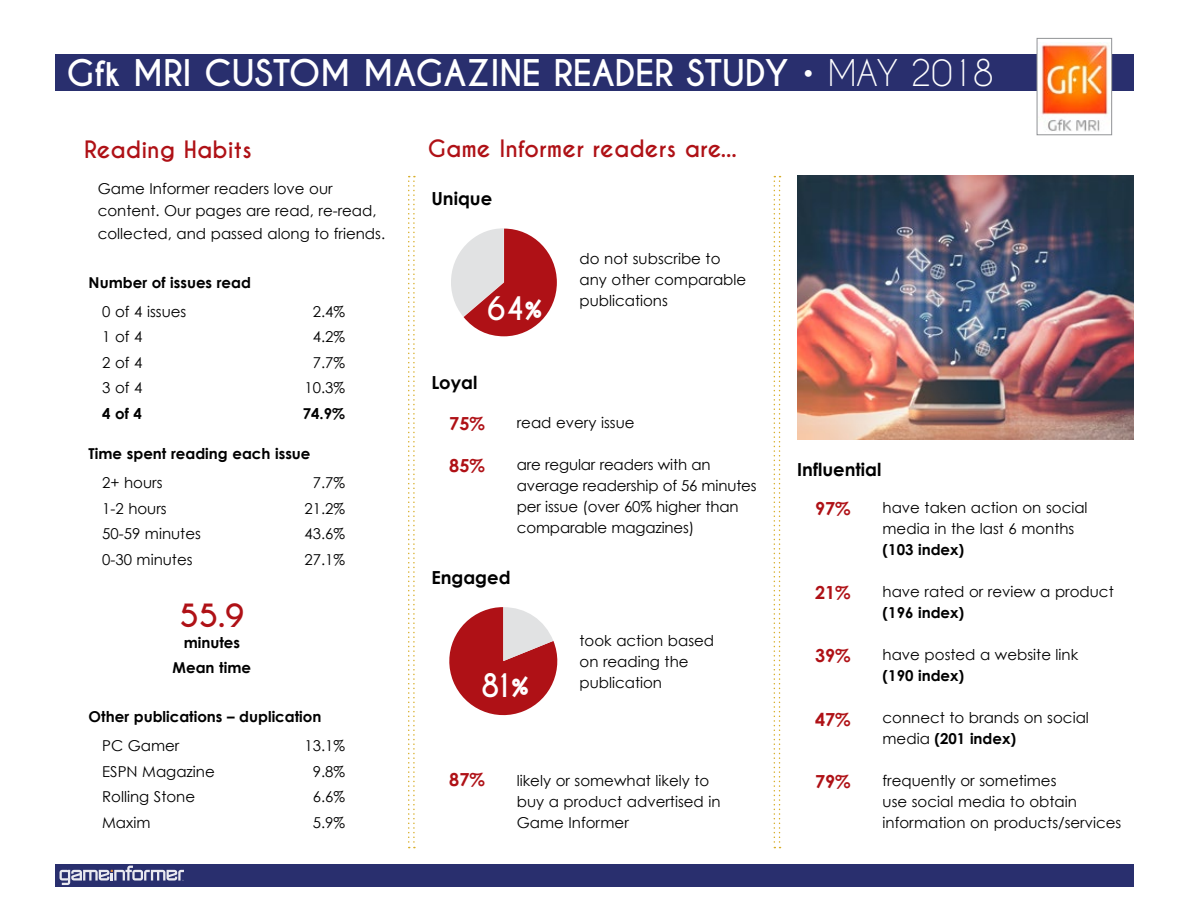
<style>
.page{position:relative;width:1188px;height:918px;background:#fff}
.page>*{position:absolute;margin:0;border:0;box-sizing:border-box;transform-origin:0 0}
.t1{font:700 34.5px "Caviar Dreams";letter-spacing:-.01em;color:#fff}
.t2{font:700 30.3px "Caviar Dreams";color:#fff;scale:.96 1}
.t3{font:700 30px "Caviar Dreams";color:#af1116}
.t4{font:700 22.5px "Caviar Dreams";color:#af1116}
.t5{font:700 18px "Century Gothic";color:#000}
.t6{font:700 18px "Century Gothic";color:#af1116}
.t7{font:15px/21px "Century Gothic";color:#000}
.t8{font:700 15px/24.8px "Century Gothic";color:#000;text-align:center}
.t9{font:1.65px "Helvetica";color:#fff}
.s1{font-weight:400}
.s2{font-weight:700}
</style>
<div class="page">
<div style="left:55px;top:54px;width:1079px;height:36px;background:#292f6e"></div>
<div style="left:55px;top:864px;width:1079px;height:23px;background:#292f6e"></div>
<svg style="left:60px;top:866px;width:124px;height:19px"></svg>
<img style="left:1039px;top:42px;width:71px;height:89px">
<div style="left:1037px;top:38px;width:75px;height:97px;border:1px solid #919396"></div>
<svg style="left:408px;top:176px;width:7px;height:672px"></svg>
<svg style="left:774px;top:176px;width:7px;height:672px"></svg>
<img style="left:797px;top:176px;width:337px;height:264px">
<svg style="left:451px;top:228px;width:106px;height:108px"></svg>
<svg style="left:449px;top:607px;width:109px;height:109px"></svg>
<h1 class="t1" style="left:67px;top:52px;width:929px">Gfk MRI CUSTOM MAGAZINE READER STUDY • <span class="s1">MAY 2018</span></h1>
<h3 class="t4" style="left:84px;top:136px;width:169px">Reading Habits</h3>
<p class="t7" style="left:98px;top:177px;width:289px;line-height:22.5px">Game Informer readers love our content. Our pages are read, re-read, collected, and passed along to friends.</p>
<p class="t8" style="left:89px;top:269px;width:164px">Number of issues read</p>
<p class="t7" style="left:102px;top:300px;width:86px">0 of 4 issues</p>
<p class="t7" style="left:313px;top:300px;width:34px">2.4%</p>
<p class="t7" style="left:102px;top:326px;width:42px">1 of 4</p>
<p class="t7" style="left:313px;top:326px;width:34px">4.2%</p>
<p class="t7" style="left:102px;top:351px;width:42px">2 of 4</p>
<p class="t7" style="left:313px;top:351px;width:34px">7.7%</p>
<p class="t7" style="left:102px;top:377px;width:42px">3 of 4</p>
<p class="t7" style="left:304px;top:377px;width:42px">10.3%</p>
<p class="t8" style="left:102px;top:400px;width:41px">4 of 4</p>
<p class="t8" style="left:303px;top:400px;width:44px">74.9%</p>
<p class="t8" style="left:89px;top:441px;width:223px">Time spent reading each issue</p>
<p class="t7" style="left:102px;top:472px;width:62px">2+ hours</p>
<p class="t7" style="left:313px;top:472px;width:34px">7.7%</p>
<p class="t7" style="left:102px;top:498px;width:66px">1-2 hours</p>
<p class="t7" style="left:304px;top:498px;width:42px">21.2%</p>
<p class="t7" style="left:102px;top:523px;width:100px">50-59 minutes</p>
<p class="t7" style="left:304px;top:523px;width:42px">43.6%</p>
<p class="t7" style="left:102px;top:549px;width:92px">0-30 minutes</p>
<p class="t7" style="left:304px;top:549px;width:42px">27.1%</p>
<h3 class="t3" style="left:180px;top:598px;width:66px">55.9</h3>
<p class="t8" style="left:173px;top:630px;width:80px">minutes<br>Mean time</p>
<p class="t8" style="left:89px;top:704px;width:234px">Other publications – duplication</p>
<p class="t7" style="left:102px;top:735px;width:79px">PC Gamer</p>
<p class="t7" style="left:304px;top:735px;width:42px">13.1%</p>
<p class="t7" style="left:102px;top:761px;width:114px">ESPN Magazine</p>
<p class="t7" style="left:313px;top:761px;width:34px">9.8%</p>
<p class="t7" style="left:102px;top:786px;width:95px">Rolling Stone</p>
<p class="t7" style="left:313px;top:786px;width:34px">6.6%</p>
<p class="t7" style="left:102px;top:812px;width:50px">Maxim</p>
<p class="t7" style="left:313px;top:812px;width:34px">5.9%</p>
<p class="t9" style="left:183px;top:879px;width:3px">®</p>
<h3 class="t4" style="left:428px;top:135px;width:311px">Game Informer readers are...</h3>
<p class="t5" style="left:431px;top:187px;width:62px">Unique</p>
<h2 class="t2" style="left:487px;top:291px;width:59px">64%</h2>
<p class="t5" style="left:431px;top:371px;width:48px">Loyal</p>
<p class="t7" style="left:580px;top:248px;width:168px">do not subscribe to any other comparable publications</p>
<p class="t6" style="left:449px;top:412px;width:37px">75%</p>
<p class="t7" style="left:517px;top:412px;width:119px">read every issue</p>
<p class="t6" style="left:449px;top:454px;width:37px">85%</p>
<p class="t7" style="left:517px;top:454px;width:241px">are regular readers with an average readership of 56 minutes per issue (over 60% higher than comparable magazines)</p>
<p class="t5" style="left:431px;top:567px;width:81px">Engaged</p>
<h2 class="t2" style="left:481px;top:667px;width:51px">81%</h2>
<p class="t7" style="left:580px;top:630px;width:136px">took action based on reading the publication</p>
<p class="t6" style="left:449px;top:769px;width:37px">87%</p>
<p class="t7" style="left:517px;top:770px;width:205px">likely or somewhat likely to buy a product advertised in<br>Game Informer</p>
<p class="t5" style="left:797px;top:459px;width:86px">Influential</p>
<p class="t6" style="left:815px;top:497px;width:37px">97%</p>
<p class="t7" style="left:883px;top:497px;width:207px">have taken action on social media in the last 6 months</p>
<p class="t8" style="left:883px;top:537px;width:83px">(103 index)</p>
<p class="t6" style="left:815px;top:581px;width:37px">21%</p>
<p class="t7" style="left:883px;top:581px;width:233px">have rated or review a product</p>
<p class="t8" style="left:883px;top:600px;width:83px">(196 index)</p>
<p class="t6" style="left:815px;top:644px;width:37px">39%</p>
<p class="t7" style="left:883px;top:644px;width:197px">have posted a website link</p>
<p class="t8" style="left:883px;top:663px;width:83px">(190 index)</p>
<p class="t6" style="left:815px;top:709px;width:37px">47%</p>
<p class="t7" style="left:883px;top:707px;width:208px">connect to brands on social media <span class="s2">(201 index)</span></p>
<p class="t6" style="left:815px;top:770px;width:37px">79%</p>
<p class="t7" style="left:883px;top:770px;width:240px">frequently or sometimes<br>use social media to obtain information on products/services</p>
</div>
